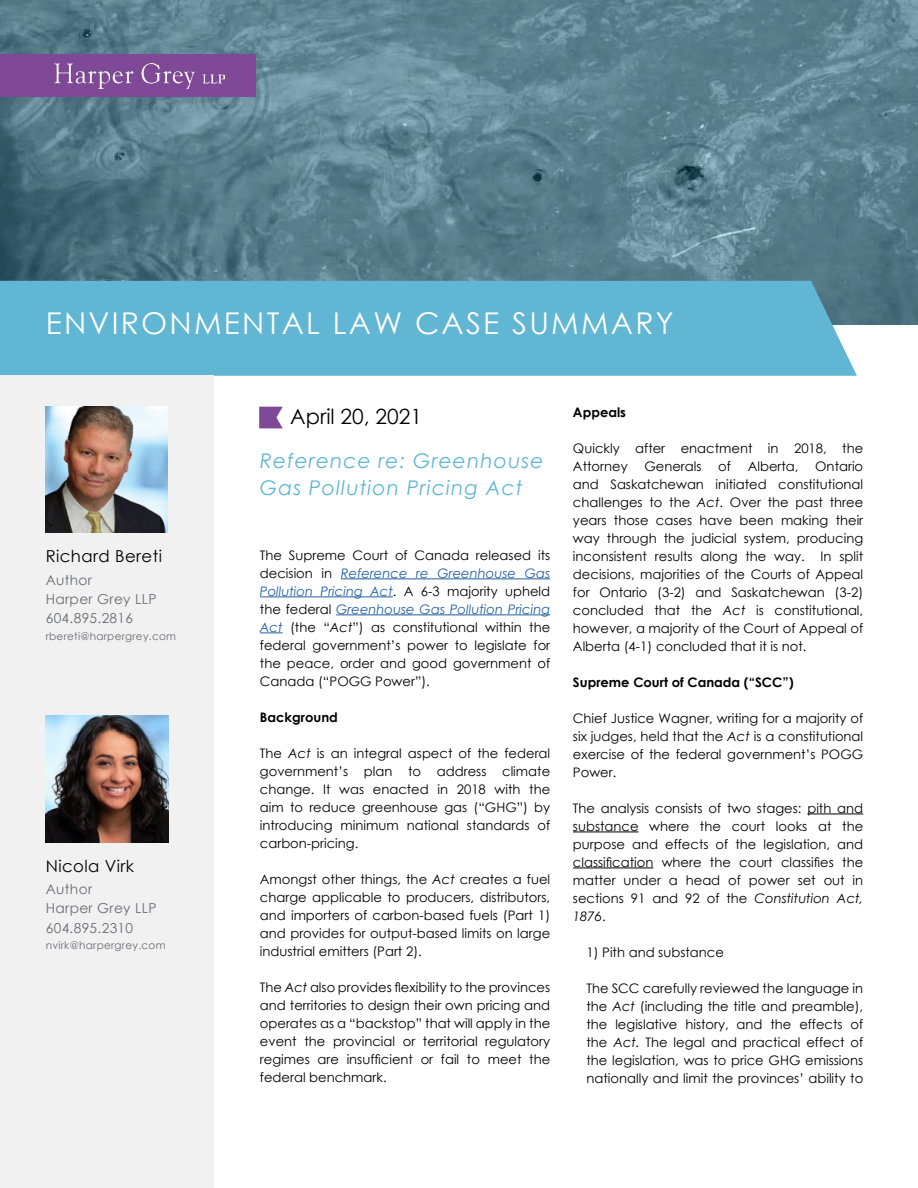
<style>
.page{position:relative;width:918px;height:1188px;background:#fff}
.page>*{position:absolute;margin:0;border:0;box-sizing:border-box;transform-origin:0 0}
.t1{font:30px "Century Gothic";letter-spacing:.075em;color:#fff}
.t2{font:21px "Century Gothic";color:#000}
.t3{font:italic 20.25px/27px "Century Gothic";letter-spacing:.05em;color:#60b6d3}
.t4{font:16.5px "Century Gothic";letter-spacing:.025em;color:#000}
.t5{font:13.65px/19.2px "Century Gothic";letter-spacing:.025em;color:#6b6c6f}
.t6{font:13.2px/18px "Century Gothic";color:#000;text-align:justify}
.t7{font:700 13.2px "Century Gothic";color:#000}
.t8{font:10.5px "Century Gothic";letter-spacing:.025em;color:#6b6c6f}
.s1{font-style:italic;color:#215e9e}
.s2{font-style:italic}
</style>
<div class="page">
<img style="left:0;top:0;width:918px;height:324px">
<div style="left:0;top:281px;width:857px;height:95px;background:#60b6d3"></div>
<div style="left:0;top:376px;width:214px;height:812px;background:#f1f1f2"></div>
<svg style="left:259px;top:407px;width:24px;height:21px"></svg>
<img style="left:46px;top:406px;width:122px;height:127px">
<hr style="left:341px;top:579px;width:209px;height:1px;background:#215e9e">
<hr style="left:260px;top:597px;width:133px;height:1px;background:#215e9e">
<hr style="left:336px;top:615px;width:214px;height:1px;background:#215e9e">
<svg style="left:260px;top:633px;width:23px;height:1px"></svg>
<hr style="left:807px;top:814px;width:56px;height:1px;background:#000">
<hr style="left:573px;top:832px;width:66px;height:1px;background:#000">
<hr style="left:573px;top:868px;width:80px;height:1px;background:#000">
<div style="left:0;top:54px;width:256px;height:42px;background:#804997"></div>
<img style="left:54px;top:63px;width:170px;height:25px">
<img style="left:46px;top:716px;width:122px;height:126px">
<h1 class="t1" style="left:46px;top:303px;width:629px">ENVIRONMENTAL LAW CASE SUMMARY</h1>
<p class="t4" style="left:46px;top:545px;width:118px">Richard Bereti</p>
<p class="t5" style="left:46px;top:570px;width:112px">Author<br>Harper Grey LLP<br>604.895.2816</p>
<p class="t8" style="left:46px;top:629px;width:132px">rbereti@harpergrey.com</p>
<p class="t4" style="left:46px;top:854px;width:90px">Nicola Virk</p>
<p class="t5" style="left:46px;top:879px;width:112px">Author<br>Harper Grey LLP<br>604.895.2310</p>
<p class="t8" style="left:46px;top:938px;width:121px">nvirk@harpergrey.com</p>
<h2 class="t2" style="left:290px;top:402px;width:133px">April 20, 2021</h2>
<h3 class="t3" style="left:260px;top:447px;width:285px">Reference re: Greenhouse<br>Gas Pollution Pricing Act</h3>
<p class="t6" style="left:260px;top:546px;width:292px">The Supreme Court of Canada released its decision in <span class="s1">Reference re Greenhouse Gas Pollution Pricing Act</span>. A 6-3 majority upheld the federal <span class="s1">Greenhouse Gas Pollution Pricing Act</span> (the “<span class="s2">Act</span>”) as constitutional within the federal government’s power to legislate for the peace, order and good government of Canada (“POGG Power”).</p>
<p class="t7" style="left:260px;top:707px;width:79px">Background</p>
<p class="t6" style="left:260px;top:744px;width:292px">The <span class="s2">Act</span> is an integral aspect of the federal government’s plan to address climate change. It was enacted in 2018 with the aim to reduce greenhouse gas (“GHG”) by introducing minimum national standards of carbon-pricing.</p>
<p class="t6" style="left:260px;top:870px;width:292px">Amongst other things, the <span class="s2">Act</span> creates a fuel charge applicable to producers, distributors, and importers of carbon-based fuels (Part 1) and provides for output-based limits on large industrial emitters (Part 2).</p>
<p class="t6" style="left:260px;top:978px;width:292px">The <span class="s2">Act</span> also provides flexibility to the provinces and territories to design their own pricing and operates as a “backstop” that will apply in the event the provincial or territorial regulatory regimes are insufficient or fail to meet the federal benchmark.</p>
<p class="t7" style="left:573px;top:402px;width:55px">Appeals</p>
<p class="t6" style="left:573px;top:439px;width:292px">Quickly after enactment in 2018, the<br>Attorney</p>
<p class="t6" style="left:573px;top:457px;width:292px;text-indent:242px">Ontario and Saskatchewan initiated constitutional challenges to the <span class="s2">Act</span>. Over the past three years those cases have been making their way through the judicial system, producing inconsistent results along the way. In split decisions, majorities of the Courts of Appeal for Ontario (3-2) and Saskatchewan (3-2) concluded that the <span class="s2">Act</span> is constitutional, however, a majority of the Court of Appeal of Alberta (4-1) concluded that it is not.</p>
<p class="t7" style="left:573px;top:672px;width:222px">Supreme Court of Canada (“SCC”)</p>
<p class="t6" style="left:573px;top:709px;width:292px">Chief Justice Wagner, writing for a majority of six judges, held that the <span class="s2">Act</span> is a constitutional exercise of the federal government’s POGG Power.</p>
<p class="t6" style="left:573px;top:799px;width:292px">The analysis consists of two stages: pith and substance where the court looks at the purpose and effects of the legislation, and classification where the court classifies the matter under a head of power set out in sections 91 and 92 of the <span class="s2">Constitution Act, 1876</span>.</p>
<p class="t6" style="left:586px;top:943px;width:139px">1) Pith and substance</p>
<p class="t6" style="left:586px;top:979px;width:278px">The SCC carefully reviewed the language in the <span class="s2">Act</span> (including the title and preamble), the legislative history, and the effects of the <span class="s2">Act.</span> The legal and practical effect of the legislation, was to price GHG emissions nationally and limit the provinces’ ability to</p>
<p class="t6" style="left:644px;top:457px;width:59px">Generals</p>
<p class="t6" style="left:718px;top:457px;width:14px">of</p>
<p class="t6" style="left:748px;top:457px;width:52px">Alberta,</p>
</div>
